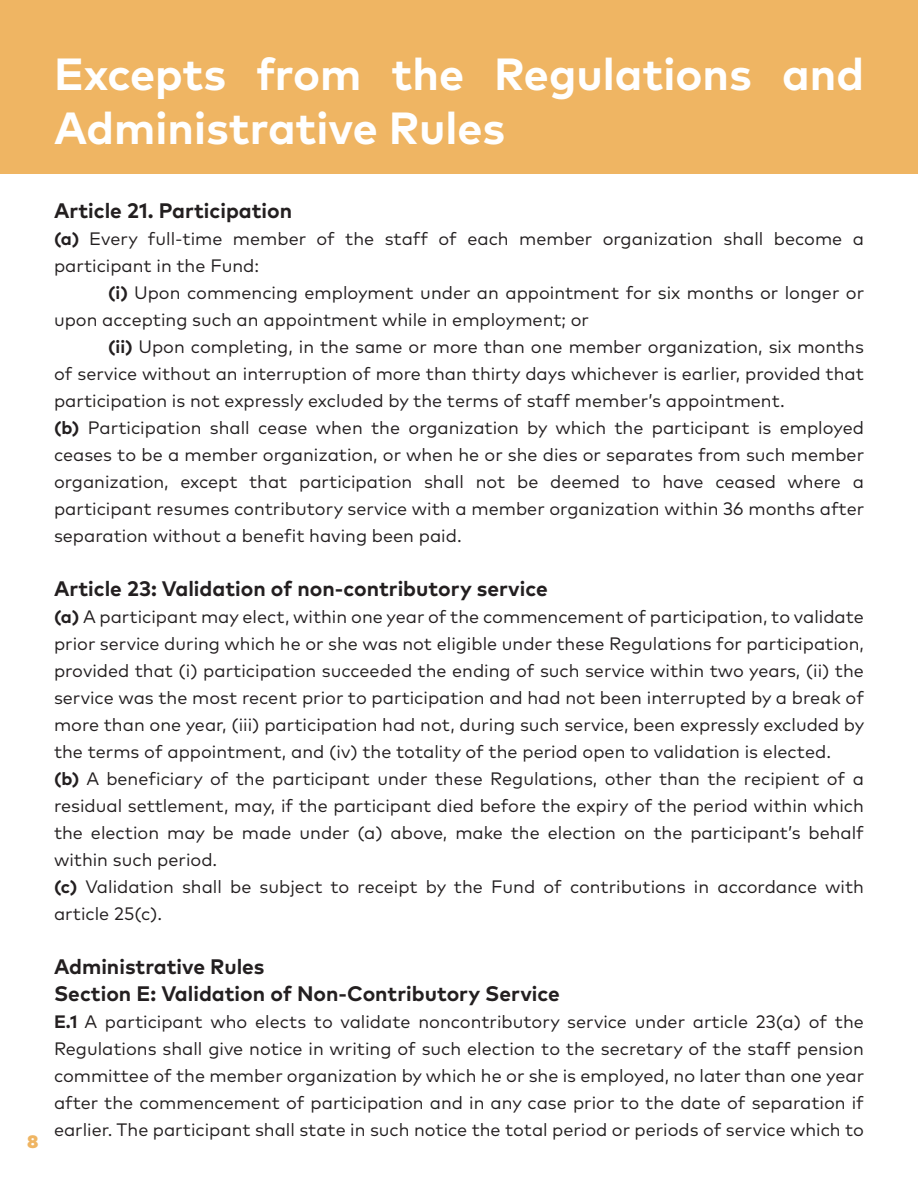
<style>
.page{position:relative;width:918px;height:1188px;background:#fff}
.page>*{position:absolute;margin:0;border:0;box-sizing:border-box;transform-origin:0 0}
.t1{font:700 45px/54px "Mark Pro";color:#fff}
.t2{font:700 21px "Mark Pro";color:#231f20}
.t3{font:18px/27px "Mark Pro";color:#231f20;text-align:justify}
.t4{font:900 18px "Mark Pro";color:#efb563}
.s1{font-weight:700}
</style>
<div class="page">
<div style="left:0;top:0;width:918px;height:173px;background:#efb563"></div>
<p class="t1" style="left:54px;top:43px;width:811px">Excepts from the Regulations and<br>Administrative Rules</p>
<p class="t4" style="left:27px;top:1128px;width:13px">8</p>
<p class="t2" style="left:54px;top:195px;width:240px">Article 21. Participation</p>
<p class="t3" style="left:54px;top:224px;width:811px"><span class="s1">(a)</span> Every full-time member of the staff of each member organization shall become a participant in the Fund:</p>
<p class="t3" style="left:54px;top:278px;width:812px;text-indent:54px"><span class="s1">(i)</span> Upon commencing employment under an appointment for six months or longer or upon accepting such an appointment while in employment; or</p>
<p class="t3" style="left:54px;top:332px;width:811px;text-indent:54px"><span class="s1">(ii)</span> Upon completing, in the same or more than one member organization, six months of service without an interruption of more than thirty days whichever is earlier, provided that participation is not expressly excluded by the terms of staff member’s appointment.</p>
<p class="t3" style="left:54px;top:413px;width:812px"><span class="s1">(b)</span> Participation shall cease when the organization by which the participant is employed ceases to be a member organization, or when he or she dies or separates from such member organization, except that participation shall not be deemed to have ceased where a participant resumes contributory service with a member organization within 36 months after separation without a benefit having been paid.</p>
<p class="t2" style="left:54px;top:573px;width:495px">Article 23: Validation of non-contributory service</p>
<p class="t3" style="left:54px;top:602px;width:812px"><span class="s1">(a)</span> A participant may elect, within one year of the commencement of participation, to validate prior service during which he or she was not eligible under these Regulations for participation, provided that (i) participation succeeded the ending of such service within two years, (ii) the service was the most recent prior to participation and had not been interrupted by a break of more than one year, (iii) participation had not, during such service, been expressly excluded by the terms of appointment, and (iv) the totality of the period open to validation is elected.</p>
<p class="t3" style="left:54px;top:764px;width:812px"><span class="s1">(b)</span> A beneficiary of the participant under these Regulations, other than the recipient of a residual settlement, may, if the participant died before the expiry of the period within which the election may be made under (a) above, make the election on the participant’s behalf within such period.</p>
<p class="t3" style="left:54px;top:872px;width:811px"><span class="s1">(c)</span> Validation shall be subject to receipt by the Fund of contributions in accordance with article 25(c).</p>
<p class="t2" style="left:54px;top:951px;width:212px">Administrative Rules</p>
<p class="t2" style="left:54px;top:978px;width:507px">Section E: Validation of Non-Contributory Service</p>
<p class="t3" style="left:54px;top:1007px;width:812px"><span class="s1">E.1</span> A participant who elects to validate noncontributory service under article 23(a) of the Regulations shall give notice in writing of such election to the secretary of the staff pension committee of the member organization by which he or she is employed, no later than one year after the commencement of participation and in any case prior to the date of separation if earlier. The participant shall state in such notice the total period or periods of service which to</p>
</div>
